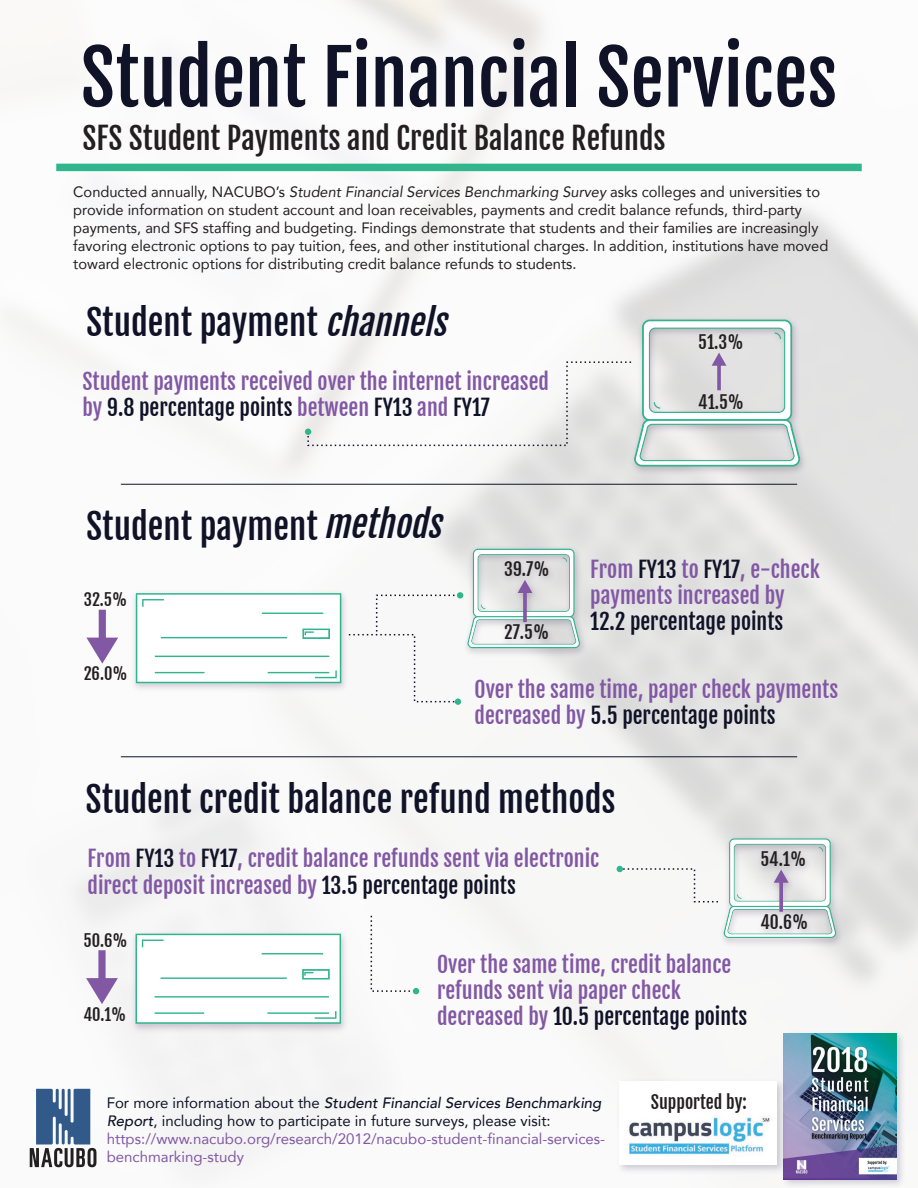
<style>
.page{position:relative;width:918px;height:1188px;background:#fff}
.page>*{position:absolute;margin:0;border:0;box-sizing:border-box;transform-origin:0 0}
.t1{font:73.95px "Fjalla One";color:#101227}
.t2{font:34.8px "Fjalla One";color:#101227}
.t3{font:30px "Fjalla One";color:#231f20}
.t4{font:21.75px/26.1px "Fjalla One";color:#8258a5}
.t5{font:21.75px "Fjalla One";color:#101227}
.t6{font:17.7px "Fjalla One";color:#231f20}
.t7{font:17.55px "Fjalla One";color:#231f20}
.t8{font:16.35px "Fjalla One";color:#231f20}
.t9{font:15px/18px "Avenir";color:#231f20}
.t10{font:15px/18px "Avenir";color:#8258a5}
.s1{font-style:italic}
.s2{color:#101227}
.s3{font-style:italic;font-size:35.55px}
.s4{font-weight:500;font-style:italic;color:#101227}
</style>
<div class="page">
<img style="left:8px;top:0;width:910px;height:1174px">
<svg style="left:30px;top:1089px;width:66px;height:78px"></svg>
<img style="left:778px;top:1027px;width:131px;height:160px">
<img style="left:784px;top:1034px;width:113px;height:145px">
<img style="left:614px;top:1075px;width:175px;height:102px">
<div style="left:620px;top:1081px;width:157px;height:84px;background:#fff"></div>
<img style="left:628px;top:1116px;width:142px;height:39px">
<svg style="left:370px;top:914px;width:49px;height:80px"></svg>
<div style="left:455px;top:698px;width:6px;height:7px;background:#30b58c;border-radius:50%"></div>
<img style="left:128px;top:587px;width:219px;height:109px">
<svg style="left:136px;top:593px;width:205px;height:90px"></svg>
<hr style="left:121px;top:757px;width:676px;height:1px;background:#101227">
<hr style="left:121px;top:484px;width:676px;height:1px;background:#101227">
<img style="left:626px;top:314px;width:185px;height:165px">
<div style="left:56px;top:164px;width:806px;height:7px;background:#30b58c"></div>
<img style="left:460px;top:543px;width:131px;height:118px">
<svg style="left:347px;top:549px;width:233px;height:154px"></svg>
<svg style="left:86px;top:610px;width:32px;height:54px"></svg>
<img style="left:716px;top:832px;width:131px;height:118px">
<svg style="left:615px;top:838px;width:221px;height:100px"></svg>
<img style="left:128px;top:927px;width:224px;height:109px">
<svg style="left:136px;top:934px;width:205px;height:90px"></svg>
<svg style="left:86px;top:950px;width:32px;height:54px"></svg>
<svg style="left:305px;top:320px;width:495px;height:147px"></svg>
<h1 class="t1" style="left:81px;top:32px;width:758px">Student Financial Services</h1>
<h3 class="t3" style="left:82px;top:119px;width:585px">SFS Student Payments and Credit Balance Refunds</h3>
<p class="t9" style="left:73px;top:183px;width:757px">Conducted annually, NACUBO’s <span class="s1">Student Financial Services Benchmarking Survey</span> asks colleges and universities to provide information on student account and loan receivables, payments and credit balance refunds, third-party payments, and SFS staffing and budgeting. Findings demonstrate that students and their families are increasingly favoring electronic options to pay tuition, fees, and other institutional charges. In addition, institutions have moved toward electronic options for distributing credit balance refunds to students.</p>
<h2 class="t2" style="left:86px;top:300px;width:371px">Student payment <span class="s1">channels</span></h2>
<h3 class="t4" style="left:82px;top:369px;width:468px">Student payments received over the internet increased by <span class="s2">9.8 percentage points</span> between <span class="s2">FY13</span> and <span class="s2">FY17</span></h3>
<h2 class="t2" style="left:86px;top:504px;width:366px">Student payment <span class="s3">methods</span></h2>
<p class="t8" style="left:84px;top:590px;width:45px">32.5%</p>
<p class="t7" style="left:504px;top:558px;width:47px">39.7%</p>
<p class="t7" style="left:504px;top:621px;width:46px">27.5%</p>
<p class="t7" style="left:698px;top:331px;width:47px">51.3%</p>
<p class="t7" style="left:698px;top:391px;width:47px">41.5%</p>
<h3 class="t4" style="left:590px;top:557px;width:231px">From <span class="s2">FY13</span> to <span class="s2">FY17</span>, e-check payments increased by</h3>
<h3 class="t5" style="left:590px;top:609px;width:195px">12.2 percentage points</h3>
<p class="t8" style="left:84px;top:664px;width:45px">26.0%</p>
<h3 class="t4" style="left:475px;top:676px;width:365px">Over the same time, paper check payments decreased by <span class="s2">5.5 percentage points</span></h3>
<h2 class="t2" style="left:85px;top:778px;width:532px">Student credit balance refund methods</h2>
<h3 class="t4" style="left:88px;top:846px;width:513px">From <span class="s2">FY13</span> to <span class="s2">FY17</span>, credit balance refunds sent via electronic direct deposit increased by <span class="s2">13.5 percentage points</span></h3>
<p class="t8" style="left:83px;top:930px;width:46px">50.6%</p>
<p class="t8" style="left:83px;top:1004px;width:44px">40.1%</p>
<h3 class="t4" style="left:437px;top:951px;width:312px">Over the same time, credit balance refunds sent via paper check decreased by <span class="s2">10.5 percentage points</span></h3>
<p class="t7" style="left:760px;top:848px;width:47px">54.1%</p>
<p class="t7" style="left:760px;top:911px;width:49px">40.6%</p>
<p class="t10" style="left:107px;top:1093px;width:500px"><span class="s2">For more information about the</span> <span class="s4">Student Financial Services Benchmarking Report</span><span class="s2">, including how to participate in future surveys, please visit: </span>https://www.nacubo.org/research/2012/nacubo-student-financial-services&shy;benchmarking-study</p>
<p class="t6" style="left:651px;top:1091px;width:98px">Supported by:</p>
</div>
